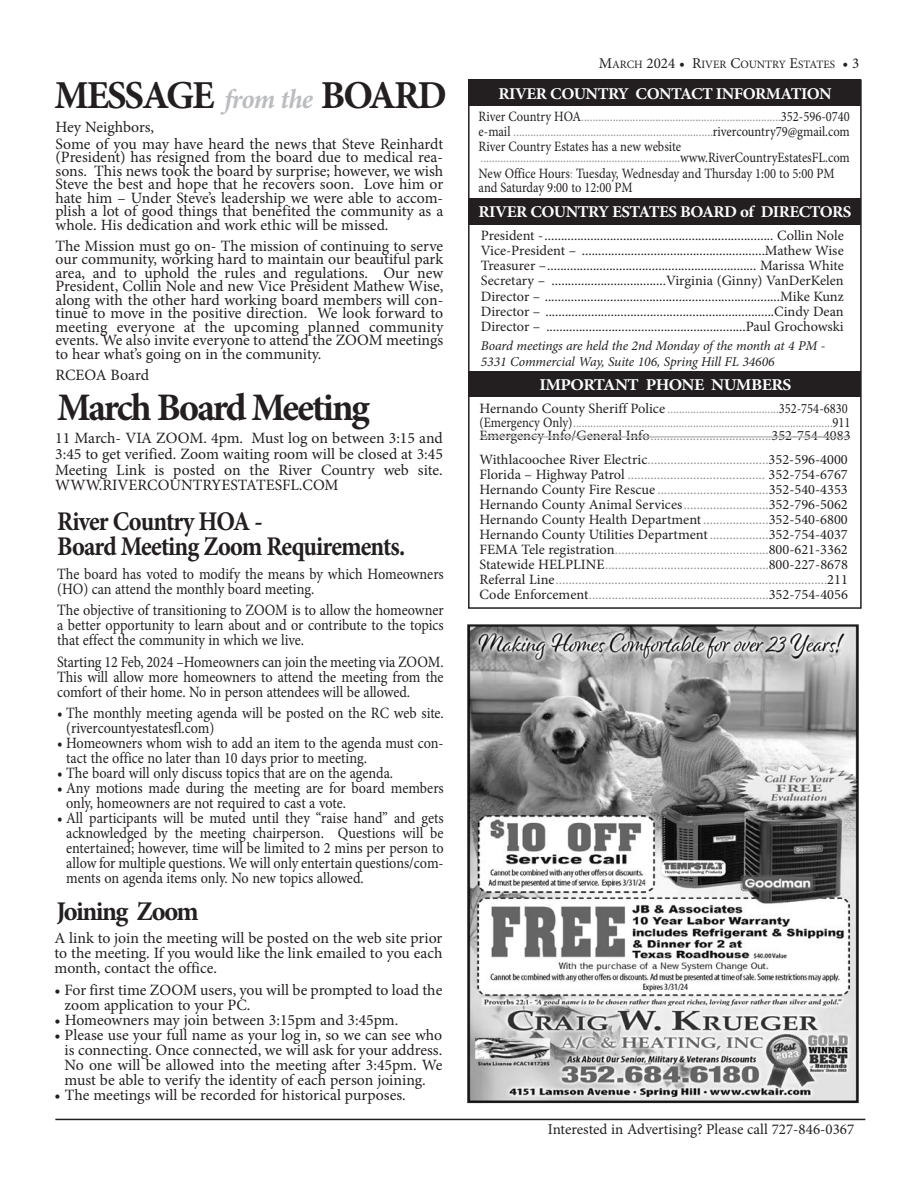
<style>
.page{position:relative;width:918px;height:1188px;background:#fff}
.page>*{position:absolute;margin:0;border:0;box-sizing:border-box;transform-origin:0 0}
.t1{font:700 39.6px "Minion Pro";letter-spacing:-.055em;color:#231f20}
.t2{font:700 39px "Minion Pro";letter-spacing:-.06em;color:#231f20}
.t3{font:700 27px/24.9px "Minion Pro";letter-spacing:-.04em;color:#231f20;scale:.9 1}
.t4{font:700 27px "Minion Pro";letter-spacing:-.04em;color:#231f20}
.t5{font:700 16.5px "Minion Pro";letter-spacing:-.03em;color:#fff}
.t6{font:700 16.5px "Minion Pro";letter-spacing:-.03em;color:#fff;scale:1.07 1}
.t7{font:15.75px/13.5px "Minion Pro";letter-spacing:-.005em;color:#231f20;text-align:justify}
.t8{font:15.75px/15px "Minion Pro";letter-spacing:-.005em;color:#231f20;scale:.9 1}
.t9{font:15px "Minion Pro";color:#231f20}
.t10{font:14.25px/15px "Minion Pro";color:#939598;text-align:justify}
.t11{font:14.25px/15.1px "Minion Pro";color:#231f20;text-align:justify}
.t12{font:14.25px/14.9px "Minion Pro";color:#939598;text-align:justify;scale:.88 1}
.t13{font:14.25px/15.9px "Minion Pro";color:#231f20;scale:.88 1}
.t14{font:italic 13.5px/15.1px "Minion Pro";letter-spacing:-.01em;color:#231f20}
.t15{font:11.25px "Minion Pro";color:#231f20}
.s1{font-style:italic;font-size:27.45px;color:#bcbdc0}
.s2{font-size:15px}
.s3{color:#231f20}
.s4{color:#939598}
</style>
<div class="page">
<hr style="left:55px;top:1119px;width:810px;height:1px;background:#231f20">
<div style="left:468px;top:198px;width:392px;height:26px;background:#231f20"></div>
<div style="left:468px;top:80px;width:392px;height:26px;background:#231f20"></div>
<div style="left:468px;top:372px;width:393px;height:25px;background:#231f20"></div>
<hr style="left:480px;top:436px;width:368px;height:2px;background:#bcbdc0">
<img style="left:470px;top:627px;width:386px;height:473px">
<div style="left:467px;top:624px;width:392px;height:479px;border:2px solid #231f20"></div>
<h1 class="t1" style="left:55px;top:80px;width:394px">MESSAGE <span class="s1">from the</span> BOARD</h1>
<p class="t7" style="left:56px;top:120px;width:389px;line-height:16.5px">Hey Neighbors,<br>Some of you may have heard the news that Steve Reinhardt</p>
<p class="t7" style="left:56px;top:152px;width:389px">(President) has resigned from the board due to medical rea&shy;sons. This news took the board by surprise; however, we wish Steve the best and hope that he recovers soon. Love him or hate him – Under Steve’s leadership we were able to accom&shy;plish a lot of good things that benefited the community as a whole. His dedication and work ethic will be missed.</p>
<p class="t7" style="left:56px;top:240px;width:389px">The Mission must go on- The mission of continuing to serve our community, working hard to maintain our beautiful park area, and to uphold the rules and regulations. Our new President, Collin Nole and new Vice President Mathew Wise, along with the other hard working board members will con&shy;tinue to move in the positive direction. We look forward to meeting everyone at the upcoming planned community events. We also invite everyone to attend the ZOOM meetings to hear what’s going on in the community.</p>
<p class="t7" style="left:56px;top:369px;width:95px">RCEOA Board</p>
<h2 class="t2" style="left:57px;top:393px;width:314px">March Board Meeting</h2>
<p class="t7" style="left:55px;top:432px;width:389px;line-height:15.8px">11 March- VIA ZOOM. 4pm. Must log on between 3:15 and 3:45 to get verified. Zoom waiting room will be closed at 3:45<br>Meeting Link is posted on the River Country web site.<br>WWW.RIVERCOUNTRYESTATESFL.COM</p>
<h3 class="t3" style="left:57px;top:511px;width:388px">River Country HOA -<br>Board Meeting Zoom Requirements.</h3>
<p class="t8" style="left:57px;top:567px;width:431px">The board has voted to modify the means by which Homeowners (HO) can attend the monthly board meeting.</p>
<p class="t8" style="left:57px;top:603px;width:431px;text-align:justify">The objective of transitioning to ZOOM is to allow the homeowner a better opportunity to learn about and or contribute to the topics that effect the community in which we live.</p>
<p class="t8" style="left:57px;top:656px;width:431px;text-align:justify">Starting 12 Feb, 2024 –Homeowners can join the meeting via ZOOM.<br>This will allow more homeowners to attend the meeting from the comfort of their home. No in person attendees will be allowed.</p>
<p class="t8" style="left:66px;top:707px;width:421px;text-indent:-9px">• The monthly meeting agenda will be posted on the RC web site. (rivercountyestatesfl.com)</p>
<p class="t8" style="left:66px;top:737px;width:421px;text-indent:-9px">• Homeowners whom wish to add an item to the agenda must con&shy;tact the office no later than 10 days prior to meeting.</p>
<p class="t8" style="left:57px;top:767px;width:375px">• The board will only discuss topics that are on the agenda.</p>
<p class="t8" style="left:66px;top:782px;width:421px;text-indent:-9px">• Any motions made during the meeting are for board members only, homeowners are not required to cast a vote.</p>
<p class="t8" style="left:66px;top:812px;width:421px;text-align:justify;text-indent:-9px">• All participants will be muted until they “raise hand” and gets acknowledged by the meeting chairperson. Questions will be entertained; however, time will be limited to 2 mins per person to allow for multiple questions. We will only entertain questions/com&shy;ments on agenda items only. No new topics allowed.</p>
<h3 class="t4" style="left:56px;top:902px;width:144px">Joining Zoom</h3>
<p class="t7" style="left:55px;top:932px;width:389px;line-height:15px">A link to join the meeting will be posted on the web site prior to the meeting. If you would like the link emailed to you each month, contact the office.</p>
<p class="t7" style="left:65px;top:984px;width:379px;line-height:15px;text-indent:-10px">• For first time ZOOM users, you will be prompted to load the zoom application to your PC.</p>
<p class="t7" style="left:55px;top:1014px;width:345px">• Homeowners may join between 3:15pm and 3:45pm.</p>
<p class="t7" style="left:65px;top:1029px;width:379px;line-height:15px;text-indent:-10px">• Please use your full name as your log in, so we can see who is connecting. Once connected, we will ask for your address.<br>No one will be allowed into the meeting after 3:45pm. We must be able to verify the identity of each person joining.</p>
<p class="t7" style="left:55px;top:1089px;width:353px">• The meetings will be recorded for historical purposes.</p>
<p class="t15" style="left:599px;top:60px;width:262px"><span class="s2">M</span>ARCH <span class="s2">2024 • R</span>IVER <span class="s2">C</span>OUNTRY <span class="s2">E</span>STATES <span class="s2">• 3</span></p>
<p class="t5" style="left:498px;top:87px;width:335px">RIVER COUNTRY CONTACT INFORMATION</p>
<p class="t12" style="left:479px;top:110px;width:423px"><span class="s3">River Country HOA</span>......................................................................<span class="s3">352-596-0740 e-mail</span> ......................................................................<span class="s3">rivercountry79@gmail.com River Country Estates has a new website</span></p>
<p class="t13" style="left:479px;top:151px;width:423px"><span class="s4">......................................................................</span>www.RiverCountryEstatesFL.com<br>New Office Hours<span class="s4">:</span> Tuesday, Wednesday and Thursday 1:00 to 5:00 PM</p>
<p class="t13" style="left:479px;top:180px;width:177px">and Saturday 9:00 to 12:00 PM</p>
<p class="t5" style="left:479px;top:206px;width:374px">RIVER COUNTRY ESTATES BOARD of DIRECTORS</p>
<p class="t11" style="left:481px;top:229px;width:365px">President -...................................................................... Collin Nole Vice-President – ........................................................Mathew Wise Treasurer –................................................................ Marissa White Secretary – ...................................Virginia (Ginny) VanDerKelen Director – ........................................................................Mike Kunz Director – ......................................................................Cindy Dean Director – .............................................................Paul Grochowski</p>
<p class="t14" style="left:481px;top:340px;width:346px">Board meetings are held the 2nd Monday of the month at 4 PM -<br>5331 Commercial Way, Suite 106, Spring Hill FL 34606</p>
<p class="t6" style="left:539px;top:379px;width:237px">IMPORTANT PHONE NUMBERS</p>
<p class="t12" style="left:479px;top:403px;width:423px;line-height:13.5px;text-align:left"><span class="s3">Hernando County Sheriff Police</span> .......................................<span class="s3">352-754-6830 (Emergency Only)</span>...........................................................................................<span class="s3">911<br>Emergency Info/General Info</span>.....................................<span class="s3">352-754-4083</span></p>
<p class="t10" style="left:479px;top:454px;width:370px"><span class="s3">Withlacoochee River Electric</span>.....................................<span class="s3">352-596-4000<br>Florida – Highway Patrol</span> .......................................... <span class="s3">352-754-6767<br>Hernando County Fire Rescue</span> ..................................<span class="s3">352-540-4353<br>Hernando County Animal Services</span>..........................<span class="s3">352-796-5062<br>Hernando County Health Department</span>....................<span class="s3">352-540-6800<br>Hernando County Utilities Department</span>..................<span class="s3">352-754-4037<br>FEMA Tele registration</span>...............................................<span class="s3">800-621-3362<br>Statewide HELPLINE</span>..................................................<span class="s3">800-227-8678<br>Referral Line</span>...................................................................................<span class="s3">211<br>Code Enforcement</span>.......................................................<span class="s3">352-754-4056</span></p>
<p class="t9" style="left:548px;top:1123px;width:308px">Interested in Advertising? Please call 727-846-0367</p>
</div>
